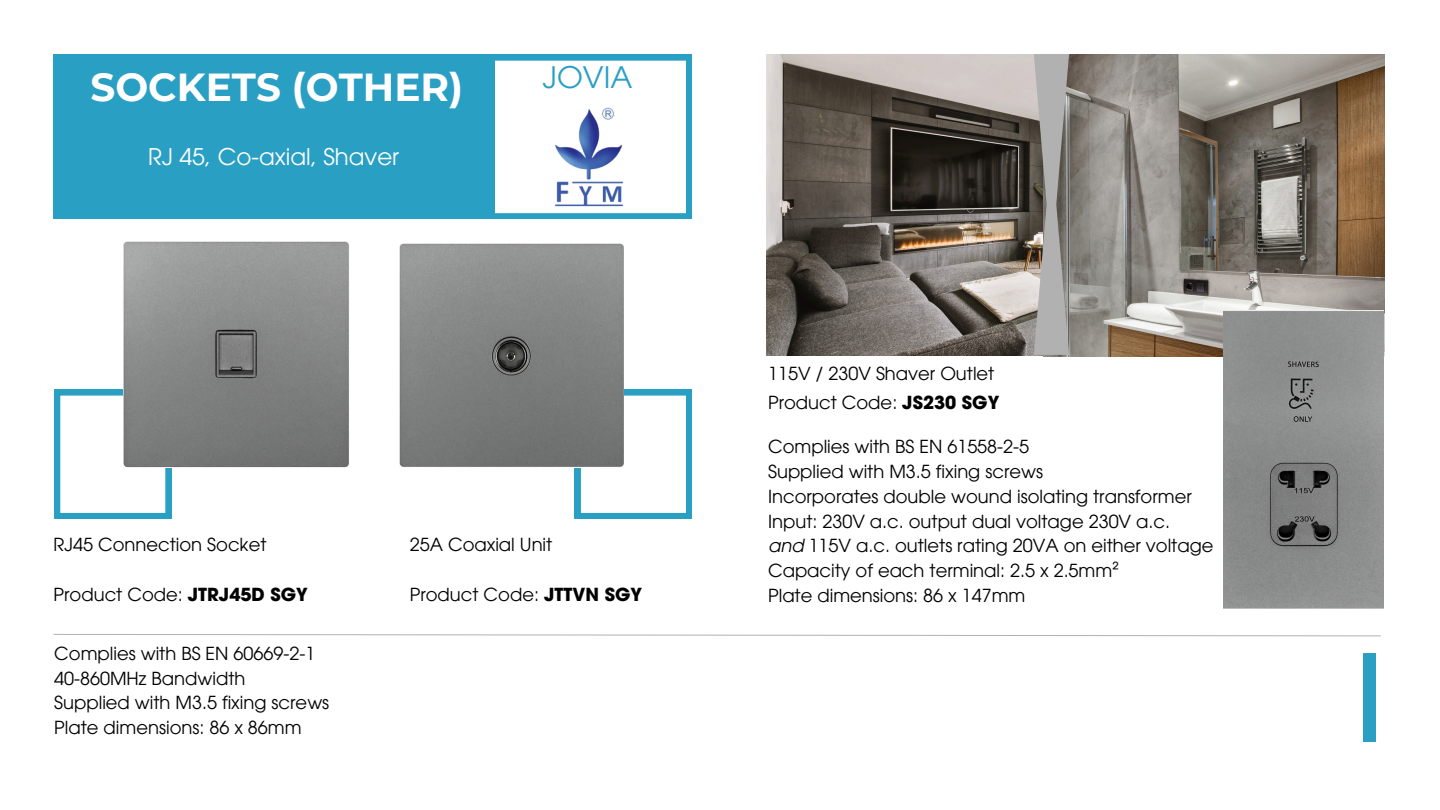
<style>
.page{position:relative;width:1440px;height:810px;background:#fff}
.page>*{position:absolute;margin:0;border:0;box-sizing:border-box;transform-origin:0 0}
.t1{font:700 39px "Montserrat";color:#fff}
.t2{font:29.7px "ITC Avant Garde Pro";color:#2a9fc4}
.t3{font:23px "ITC Avant Garde Pro";color:#fff}
.t4{font:18px "ITC Avant Garde Pro";color:#000}
.s1{font-weight:700}
.s2{font-style:italic}
</style>
<div class="page">
<div style="left:54px;top:55px;width:435px;height:164px;background:#2a9fc4"></div>
<img style="left:766px;top:55px;width:268px;height:300px">
<svg style="left:54px;top:390px;width:117px;height:129px"></svg>
<svg style="left:1364px;top:654px;width:11px;height:87px"></svg>
<svg style="left:489px;top:55px;width:203px;height:164px"></svg>
<svg style="left:575px;top:390px;width:117px;height:129px"></svg>
<img style="left:399px;top:243px;width:225px;height:225px">
<img style="left:123px;top:242px;width:226px;height:226px">
<img style="left:1043px;top:55px;width:341px;height:301px">
<img style="left:1223px;top:311px;width:161px;height:298px">
<svg style="left:1034px;top:54px;width:35px;height:301px;background:#9c9b98"></svg>
<svg style="left:54px;top:634px;width:1327px;height:3px"></svg>
<h3 class="t1" style="left:91px;top:63px;width:374px">SOCKETS (OTHER)</h3>
<h2 class="t3" style="left:148px;top:148px;width:253px">RJ 45, Co-axial, Shaver</h2>
<h1 class="t2" style="left:543px;top:66px;width:91px">JOVIA</h1>
<p class="t4" style="left:54px;top:537px;width:214px">RJ45 Connection Socket</p>
<p class="t4" style="left:410px;top:537px;width:144px">25A Coaxial Unit</p>
<p class="t4" style="left:410px;top:588px;width:234px">Product Code: <span class="s1">JTTVN SGY</span></p>
<p class="t4" style="left:54px;top:588px;width:256px">Product Code: <span class="s1">JTRJ45D SGY</span></p>
<p class="t4" style="left:54px;top:647px;width:263px">Complies with BS EN 60669-2-1</p>
<p class="t4" style="left:54px;top:671px;width:193px">40-860MHz Bandwidth</p>
<p class="t4" style="left:54px;top:696px;width:277px">Supplied with M3.5 fixing screws</p>
<p class="t4" style="left:54px;top:721px;width:249px">Plate dimensions: 86 x 86mm</p>
<p class="t4" style="left:768px;top:366px;width:228px">115V / 230V Shaver Outlet</p>
<p class="t4" style="left:768px;top:396px;width:233px">Product Code: <span class="s1">JS230 SGY</span></p>
<p class="t4" style="left:768px;top:440px;width:263px">Complies with BS EN 61558-2-5</p>
<p class="t4" style="left:768px;top:465px;width:277px">Supplied with M3.5 fixing screws</p>
<p class="t4" style="left:768px;top:490px;width:425px">Incorporates double wound isolating transformer</p>
<p class="t4" style="left:768px;top:514px;width:404px">Input: 230V a.c. output dual voltage 230V a.c.</p>
<p class="t4" style="left:768px;top:539px;width:447px"><span class="s2">and</span> 115V a.c. outlets rating 20VA on either voltage</p>
<p class="t4" style="left:768px;top:564px;width:352px">Capacity of each terminal: 2.5 x 2.5mm²</p>
<p class="t4" style="left:768px;top:589px;width:259px">Plate dimensions: 86 x 147mm</p>
</div>
